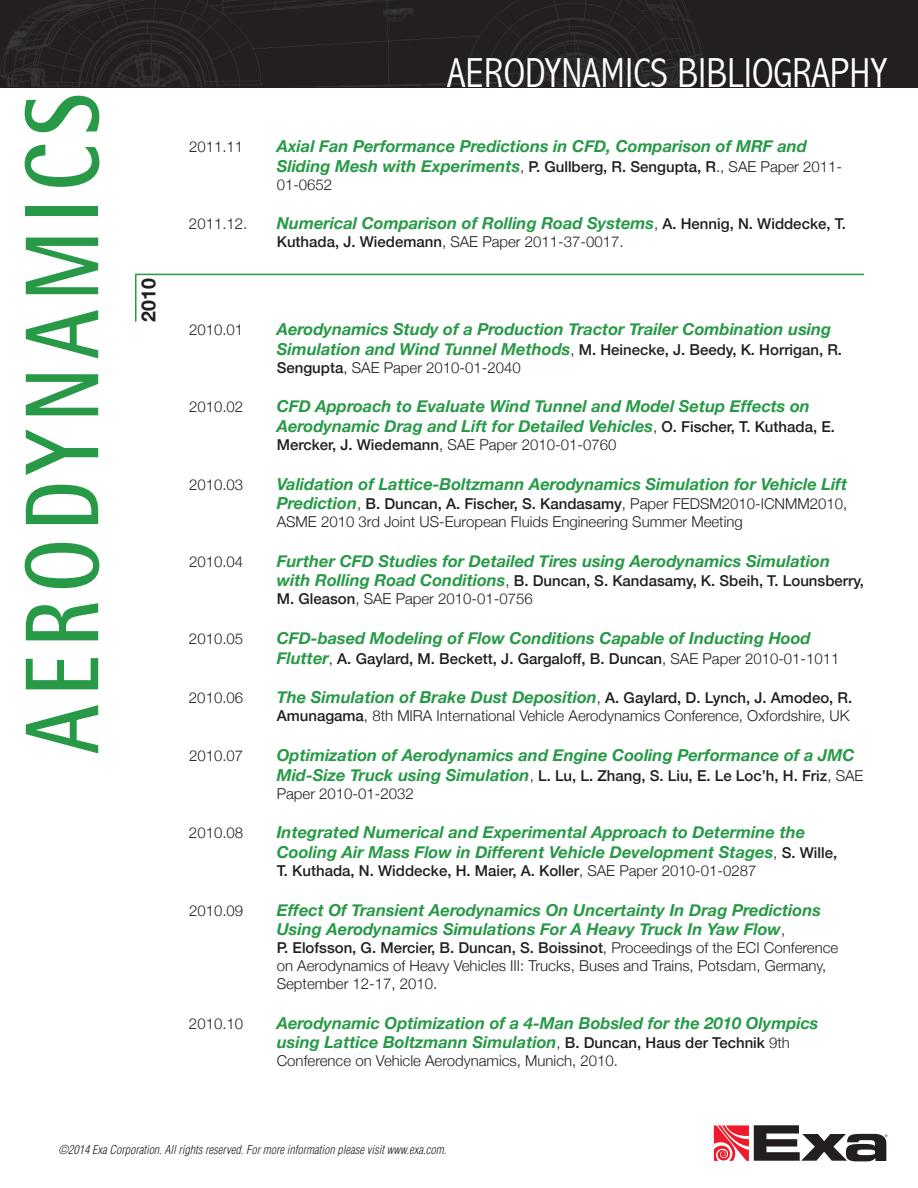
<style>
.page{position:relative;width:918px;height:1188px;background:#fff}
.page>*{position:absolute;margin:0;border:0;box-sizing:border-box;transform-origin:0 0}
.t1{font:700 105px "Rotis Semi Sans";letter-spacing:.1em;color:#289a47;scale:.8 1}
.t2{font:300 condensed 42px "Abadi";color:#fff}
.t3{font:700 19.5px "Helvetica Neue";color:#231f20}
.t4{font:italic 700 16.5px/19.5px "Helvetica Neue";color:#289a47}
.t5{font:300 15px/18px "Helvetica Neue";color:#231f20}
.t6{font:500 15px/18px "Helvetica Neue";color:#231f20}
.t7{font:italic 300 condensed 12px "Helvetica";color:#231f20}
.s1{font-weight:300;font-style:normal;font-size:15px;color:#231f20}
.s2{font-weight:500;font-style:normal;font-size:15px;color:#231f20}
.s3{font-weight:500}
.s4{font-weight:700;font-style:italic;font-size:16.5px;color:#289a47}
.s5{font-weight:300}
</style>
<div class="page">
<div style="left:0;top:0;width:918px;height:88px;background:#231f20"></div>
<img style="left:1px;top:0;width:702px;height:86px">
<svg style="left:714px;top:1125px;width:174px;height:36px"></svg>
<hr style="left:135px;top:274px;width:729px;height:1px;background:#289a47">
<hr style="left:135px;top:275px;width:1px;height:47px;background:#289a47">
<h1 class="t1" style="left:-2px;top:754px;width:827px;rotate:-90deg">AERODYNAMICS</h1>
<p class="t3" style="left:133px;top:322px;width:45px;rotate:-90deg">2010</p>
<h2 class="t2" style="left:447px;top:48px;width:442px">AERODYNAMICS BIBLIOGRAPHY</h2>
<p class="t5" style="left:189px;top:137px;width:56px">2011.11</p>
<p class="t4" style="left:277px;top:137px;width:567px">Axial Fan Performance Predictions in CFD, Comparison of MRF and<br>Sliding Mesh with Experiments<span class="s1">,</span> <span class="s2">P. Gullberg, R. Sengupta, R</span><span class="s1">., SAE Paper 2011-</span></p>
<p class="t5" style="left:277px;top:174px;width:57px">01-0652</p>
<p class="t5" style="left:189px;top:214px;width:60px">2011.12.</p>
<p class="t4" style="left:277px;top:214px;width:571px">Numerical Comparison of Rolling Road Systems<span class="s1">,</span> <span class="s2">A. Hennig, N. Widdecke, T.</span></p>
<p class="t5" style="left:277px;top:232px;width:348px"><span class="s3">Kuthada, J. Wiedemann</span>, SAE Paper 2011-37-0017.</p>
<p class="t5" style="left:189px;top:320px;width:56px">2010.01</p>
<p class="t4" style="left:277px;top:320px;width:556px">Aerodynamics Study of a Production Tractor Trailer Combination using</p>
<p class="t6" style="left:277px;top:340px;width:567px"><span class="s4">Simulation and Wind Tunnel Methods</span><span class="s5">,</span> M. Heinecke, J. Beedy, K. Horrigan, R.<br>Sengupta<span class="s5">, SAE Paper 2010-01-2040</span></p>
<p class="t5" style="left:189px;top:397px;width:56px">2010.02</p>
<p class="t4" style="left:277px;top:397px;width:560px">CFD Approach to Evaluate Wind Tunnel and Model Setup Effects on<br>Aerodynamic Drag and Lift for Detailed Vehicles<span class="s1">,</span> <span class="s2">O. Fischer, T. Kuthada, E.</span></p>
<p class="t5" style="left:277px;top:435px;width:341px"><span class="s3">Mercker, J. Wiedemann</span>, SAE Paper 2010-01-0760</p>
<p class="t5" style="left:189px;top:474px;width:56px">2010.03</p>
<p class="t4" style="left:277px;top:474px;width:572px">Validation of Lattice-Boltzmann Aerodynamics Simulation for Vehicle Lift</p>
<p class="t5" style="left:277px;top:494px;width:572px"><span class="s4">Prediction</span>, <span class="s3">B. Duncan, A. Fischer, S. Kandasamy</span>, Paper FEDSM2010-ICNMM2010,<br>ASME 2010 3rd Joint US-European Fluids Engineering Summer Meeting</p>
<p class="t5" style="left:189px;top:552px;width:56px">2010.04</p>
<p class="t4" style="left:277px;top:552px;width:555px">Further CFD Studies for Detailed Tires using Aerodynamics Simulation</p>
<p class="t6" style="left:277px;top:571px;width:589px"><span class="s4">with Rolling Road Conditions</span><span class="s5">,</span> B. Duncan, S. Kandasamy, K. Sbeih, T. Lounsberry,<br>M. Gleason<span class="s5">, SAE Paper 2010-01-0756</span></p>
<p class="t5" style="left:189px;top:629px;width:56px">2010.05</p>
<p class="t4" style="left:277px;top:629px;width:535px">CFD-based Modeling of Flow Conditions Capable of Inducting Hood</p>
<p class="t6" style="left:277px;top:649px;width:564px"><span class="s4">Flutter</span><span class="s5">,</span> A. Gaylard, M. Beckett, J. Gargaloff, B. Duncan<span class="s5">, SAE Paper 2010-01-1011</span></p>
<p class="t5" style="left:189px;top:688px;width:56px">2010.06</p>
<p class="t4" style="left:277px;top:688px;width:577px">The Simulation of Brake Dust Deposition<span class="s1">,</span> <span class="s2">A. Gaylard, D. Lynch, J. Amodeo, R.</span></p>
<p class="t5" style="left:277px;top:706px;width:574px"><span class="s3">Amunagama</span>, 8th MIRA International Vehicle Aerodynamics Conference, Oxfordshire, UK</p>
<p class="t5" style="left:189px;top:746px;width:56px">2010.07</p>
<p class="t4" style="left:277px;top:746px;width:579px">Optimization of Aerodynamics and Engine Cooling Performance of a JMC</p>
<p class="t6" style="left:277px;top:766px;width:588px"><span class="s4">Mid-Size Truck using Simulation</span><span class="s5">,</span> L. Lu, L. Zhang, S. Liu, E. Le Loc’h, H. Friz<span class="s5">, SAE<br>Paper 2010-01-2032</span></p>
<p class="t5" style="left:189px;top:823px;width:56px">2010.08</p>
<p class="t4" style="left:277px;top:823px;width:562px">Integrated Numerical and Experimental Approach to Determine the<br>Cooling Air Mass Flow in Different Vehicle Development Stages<span class="s1">,</span> <span class="s2">S. Wille,</span></p>
<p class="t6" style="left:277px;top:861px;width:481px">T. Kuthada, N. Widdecke, H. Maier, A. Koller<span class="s5">, SAE Paper 2010-01-0287</span></p>
<p class="t5" style="left:189px;top:900px;width:56px">2010.09</p>
<p class="t4" style="left:277px;top:900px;width:546px">Effect Of Transient Aerodynamics On Uncertainty In Drag Predictions<br>Using Aerodynamics Simulations For A Heavy Truck In Yaw Flow<span class="s1">,</span></p>
<p class="t5" style="left:277px;top:938px;width:563px"><span class="s3">P. Elofsson, G. Mercier, B. Duncan, S. Boissinot</span>, Proceedings of the ECI Conference on Aerodynamics of Heavy Vehicles III: Trucks, Buses and Trains, Potsdam, Germany,<br>September 12-17, 2010.</p>
<p class="t5" style="left:189px;top:1014px;width:56px">2010.10</p>
<p class="t4" style="left:277px;top:1014px;width:543px">Aerodynamic Optimization of a 4-Man Bobsled for the 2010 Olympics using Lattice Boltzmann Simulation<span class="s1">,</span> <span class="s2">B. Duncan, Haus der Technik</span> <span class="s1">9th</span></p>
<p class="t5" style="left:277px;top:1051px;width:343px">Conference on Vehicle Aerodynamics, Munich, 2010.</p>
<p class="t7" style="left:58px;top:1142px;width:389px">©2014 Exa Corporation. All rights reserved. For more information please visit www.exa.com.</p>
</div>
